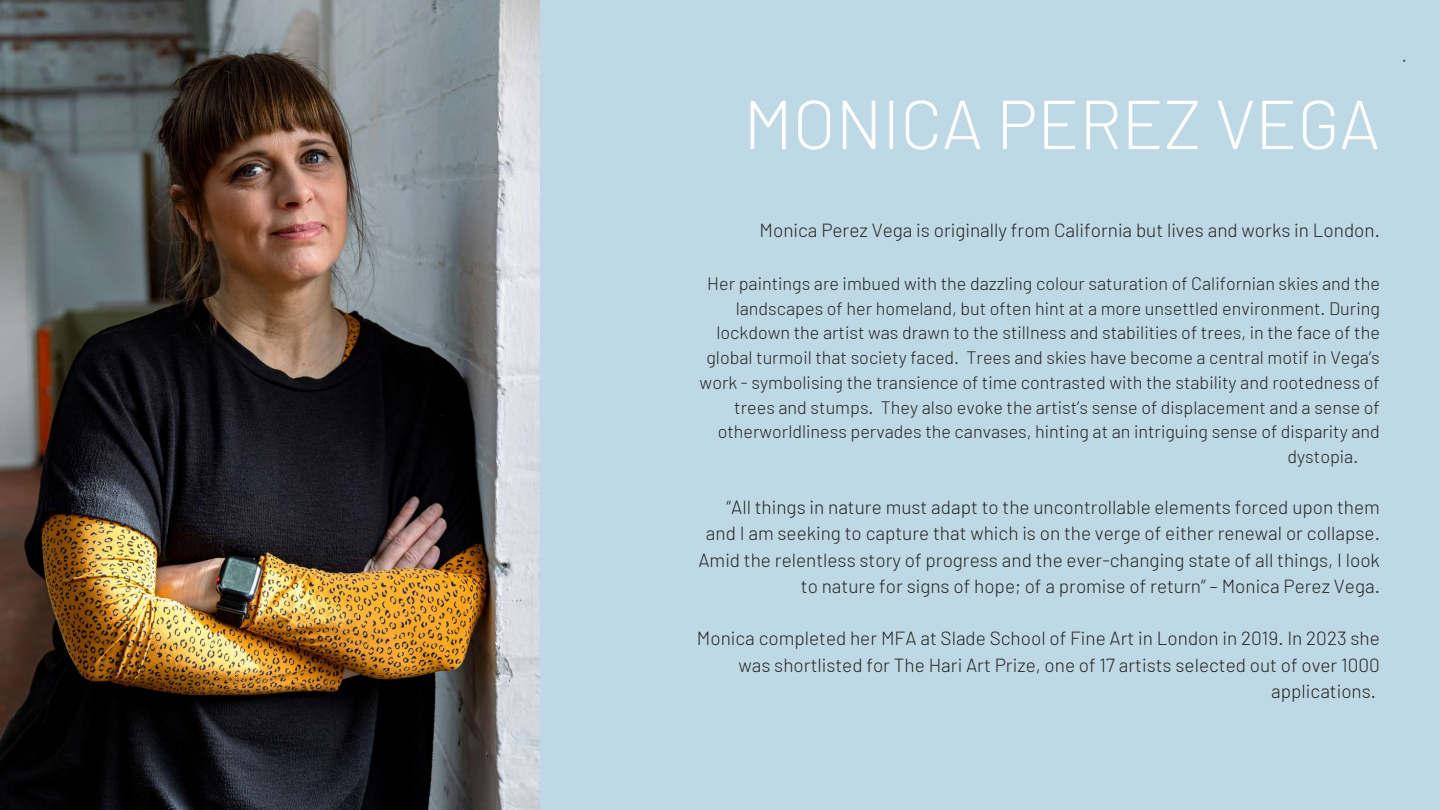
<style>
.page{position:relative;width:1440px;height:810px;background:#bed8e6}
.page>*{position:absolute;margin:0;border:0;box-sizing:border-box;transform-origin:0 0}
.t1{font:300 69px "Barlow";color:#fff}
.t2{font:300 21px "Barlow";color:#545454}
.t3{font:300 19px/26.2px "Barlow";color:#272523;text-align:right}
.t4{font:300 18px "Barlow";color:#272523}
</style>
<div class="page">
<img style="left:0;top:0;width:540px;height:810px">
<h1 class="t1" style="left:744px;top:80px;width:638px">MONICA PEREZ VEGA</h1>
<p class="t2" style="left:1401px;top:41px;width:7px">.</p>
<p class="t3" style="left:760px;top:217px;width:622px">Monica Perez Vega is originally from California but lives and works in London.</p>
<p class="t4" style="left:707px;top:272px;width:674px">Her paintings are imbued with the dazzling colour saturation of Californian skies and the</p>
<p class="t4" style="left:736px;top:297px;width:646px">landscapes of her homeland, but often hint at a more unsettled environment. During</p>
<p class="t4" style="left:717px;top:321px;width:665px">lockdown the artist was drawn to the stillness and stabilities of trees, in the face of the</p>
<p class="t4" style="left:706px;top:346px;width:675px">global turmoil that society faced. Trees and skies have become a central motif in Vega’s</p>
<p class="t4" style="left:700px;top:371px;width:682px">work - symbolising the transience of time contrasted with the stability and rootedness of</p>
<p class="t4" style="left:734px;top:396px;width:647px">trees and stumps. They also evoke the artist’s sense of displacement and a sense of</p>
<p class="t4" style="left:718px;top:420px;width:664px">otherworldliness pervades the canvases, hinting at an intriguing sense of disparity and</p>
<p class="t4" style="left:1288px;top:445px;width:72px">dystopia.</p>
<p class="t3" style="left:698px;top:493px;width:683px">“All things in nature must adapt to the uncontrollable elements forced upon them and I am seeking to capture that which is on the verge of either renewal or collapse.<br>Amid the relentless story of progress and the ever-changing state of all things, I look to nature for signs of hope; of a promise of return” – Monica Perez Vega.</p>
<p class="t3" style="left:697px;top:625px;width:685px">Monica completed her MFA at Slade School of Fine Art in London in 2019. In 2023 she was shortlisted for The Hari Art Prize, one of 17 artists selected out of over 1000 applications.</p>
</div>
